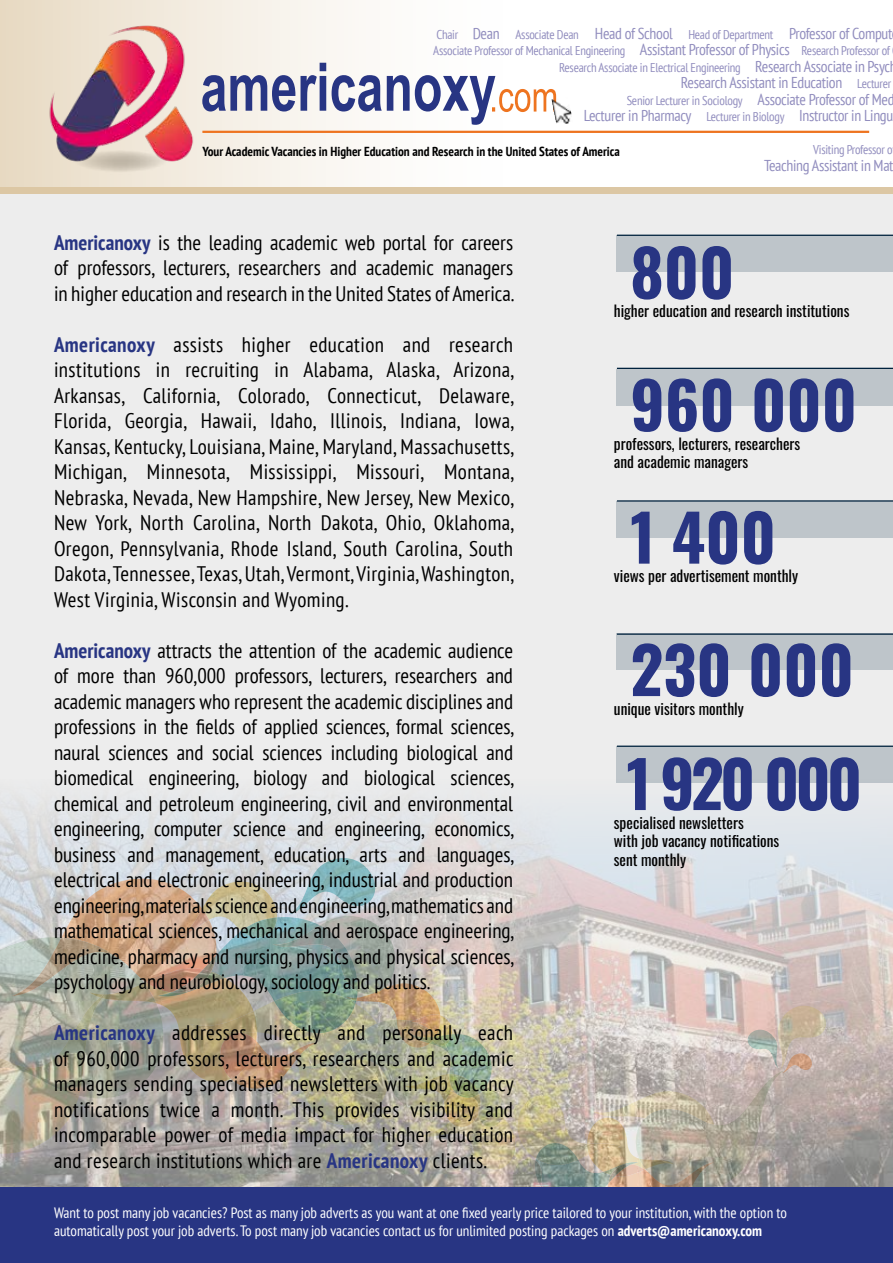
<style>
.page{position:relative;width:893px;height:1263px;background:#fff}
.page>*{position:absolute;margin:0;border:0;box-sizing:border-box;transform-origin:0 0}
.t1{font:700 64.2px "Oswald";color:#283583}
.t2{font:condensed 21px/25.5px "PT Sans";color:#000;text-align:justify}
.t3{font:condensed 15.75px "PT Sans";letter-spacing:-.02em;color:#918dbe}
.t4{font:15.45px/18.5px "Oswald";color:#000}
.t5{font:condensed 15px/18px "PT Sans";color:#fff}
.t6{font:700 condensed 13.05px "PT Sans";color:#000}
.t7{font:condensed 12.75px/16.5px "PT Sans";letter-spacing:-.02em;color:#918dbe;text-align:right}
.s1{font-size:15.75px}
.s2{font-size:12.75px}
.s3{font-weight:700;color:#283583}
.s4{font-weight:700}
</style>
<div class="page">
<div style="left:0;top:193px;width:893px;height:1070px;background:#ededed"></div>
<img style="left:0;top:778px;width:893px;height:410px">
<div style="left:617px;top:633px;width:276px;height:37px;background:#bec5ca"></div>
<div style="left:617px;top:501px;width:276px;height:37px;background:#bec5ca"></div>
<div style="left:617px;top:369px;width:276px;height:37px;background:#bec5ca"></div>
<div style="left:617px;top:746px;width:276px;height:37px;background:#bec5ca"></div>
<hr style="left:617px;top:368px;width:276px;height:1px;background:#00223d">
<hr style="left:617px;top:500px;width:276px;height:2px;background:#00223d">
<hr style="left:617px;top:633px;width:276px;height:2px;background:#00223d">
<hr style="left:617px;top:745px;width:276px;height:2px;background:#00223d">
<div style="left:617px;top:235px;width:276px;height:37px;background:#bec5ca"></div>
<div style="left:0;top:187px;width:893px;height:6px;background:#dcc7a4"></div>
<svg style="left:0;top:0;width:870px;height:187px"></svg>
<hr style="left:202px;top:131px;width:667px;height:2px;background:#ee7420">
<img style="left:45px;top:14px;width:158px;height:147px">
<div style="left:0;top:1188px;width:893px;height:75px;background:#283583"></div>
<img style="left:552px;top:96px;width:21px;height:30px">
<svg style="left:202px;top:63px;width:354px;height:62px"></svg>
<p class="t7" style="left:433px;top:26px;width:461px">Chair <span class="s1">Dean</span> Associate Dean <span class="s1">Head of School</span> Head of Department <span class="s1">Professor of Comput<br></span>Associate Professor of Mechanical Engineering <span class="s1">Assistant Professor of Physics</span> Research Professor of<br>Research Associate in Electrical Engineering <span class="s1">Research Associate in Psyc</span></p>
<p class="t3" style="left:681px;top:72px;width:212px">Research Assistant in Education <span class="s2">Lecturer</span></p>
<p class="t7" style="left:627px;top:92px;width:269px">Senior Lecturer in Sociology <span class="s1">Associate Professor of Med</span></p>
<p class="t3" style="left:584px;top:105px;width:311px">Lecturer in Pharmacy <span class="s2">Lecturer in Biology</span> Instructor in Lingu</p>
<p class="t7" style="left:813px;top:141px;width:81px">Visiting Professor o</p>
<p class="t3" style="left:764px;top:155px;width:131px">Teaching Assistant in Mat</p>
<p class="t6" style="left:202px;top:143px;width:419px">Your Academic Vacancies in Higher Education and Research in the United States of America</p>
<p class="t2" style="left:54px;top:229px;width:462px"><span class="s3">Americanoxy</span> is the leading academic web portal for careers of professors, lecturers, researchers and academic managers in higher education and research in the United States of America.</p>
<p class="t2" style="left:54px;top:331px;width:462px"><span class="s3">Americanoxy</span> assists higher education and research institutions in recruiting in Alabama, Alaska, Arizona, Arkansas, California, Colorado, Connecticut, Delaware, Florida, Georgia, Hawaii, Idaho, Illinois, Indiana, Iowa, Kansas, Kentucky, Louisiana, Maine, Maryland, Massachusetts, Michigan, Minnesota, Mississippi, Missouri, Montana, Nebraska, Nevada, New Hampshire, New Jersey, New Mexico, New York, North Carolina, North Dakota, Ohio, Oklahoma, Oregon, Pennsylvania, Rhode Island, South Carolina, South Dakota, Tennessee, Texas, Utah, Vermont, Virginia, Washington, West Virginia, Wisconsin and Wyoming.</p>
<p class="t2" style="left:54px;top:637px;width:462px"><span class="s3">Americanoxy</span> attracts the attention of the academic audience of more than 960,000 professors, lecturers, researchers and academic managers who represent the academic disciplines and professions in the fields of applied sciences, formal sciences, naural sciences and social sciences including biological and biomedical engineering, biology and biological sciences, chemical and petroleum engineering, civil and environmental engineering, computer science and engineering, economics, business and management, education, arts and languages, electrical and electronic engineering, industrial and production engineering,materials science and engineering,mathematics and mathematical sciences, mechanical and aerospace engineering, medicine, pharmacy and nursing, physics and physical sciences, psychology and neurobiology, sociology and politics.</p>
<p class="t2" style="left:54px;top:1019px;width:461px"><span class="s3">Americanoxy</span> addresses directly and personally each of 960,000 professors, lecturers, researchers and academic managers sending specialised newsletters with job vacancy notifications twice a month. This provides visibility and incomparable power of media impact for higher education and research institutions which are <span class="s3">Americanoxy</span> clients.</p>
<p class="t5" style="left:54px;top:1204px;width:734px">Want to post many job vacancies? Post as many job adverts as you want at one fixed yearly price tailored to your institution, with the option to automatically post your job adverts. To post many job vacancies contact us for unlimited posting packages on <span class="s4">adverts@americanoxy.com</span></p>
<h1 class="t1" style="left:630px;top:215px;width:106px">800</h1>
<p class="t4" style="left:614px;top:300px;width:237px">higher education and research institutions</p>
<h1 class="t1" style="left:630px;top:348px;width:228px">960 000</h1>
<p class="t4" style="left:614px;top:433px;width:188px">professors, lecturers, researchers and academic managers</p>
<h1 class="t1" style="left:630px;top:480px;width:147px">1 400</h1>
<p class="t4" style="left:614px;top:565px;width:186px">views per advertisement monthly</p>
<h1 class="t1" style="left:630px;top:613px;width:225px">230 000</h1>
<p class="t4" style="left:614px;top:697px;width:131px">unique visitors monthly</p>
<h1 class="t1" style="left:626px;top:727px;width:237px">1 920 000</h1>
<p class="t4" style="left:614px;top:811px;width:167px">specialised newsletters<br>with job vacancy notifications sent monthly</p>
</div>
